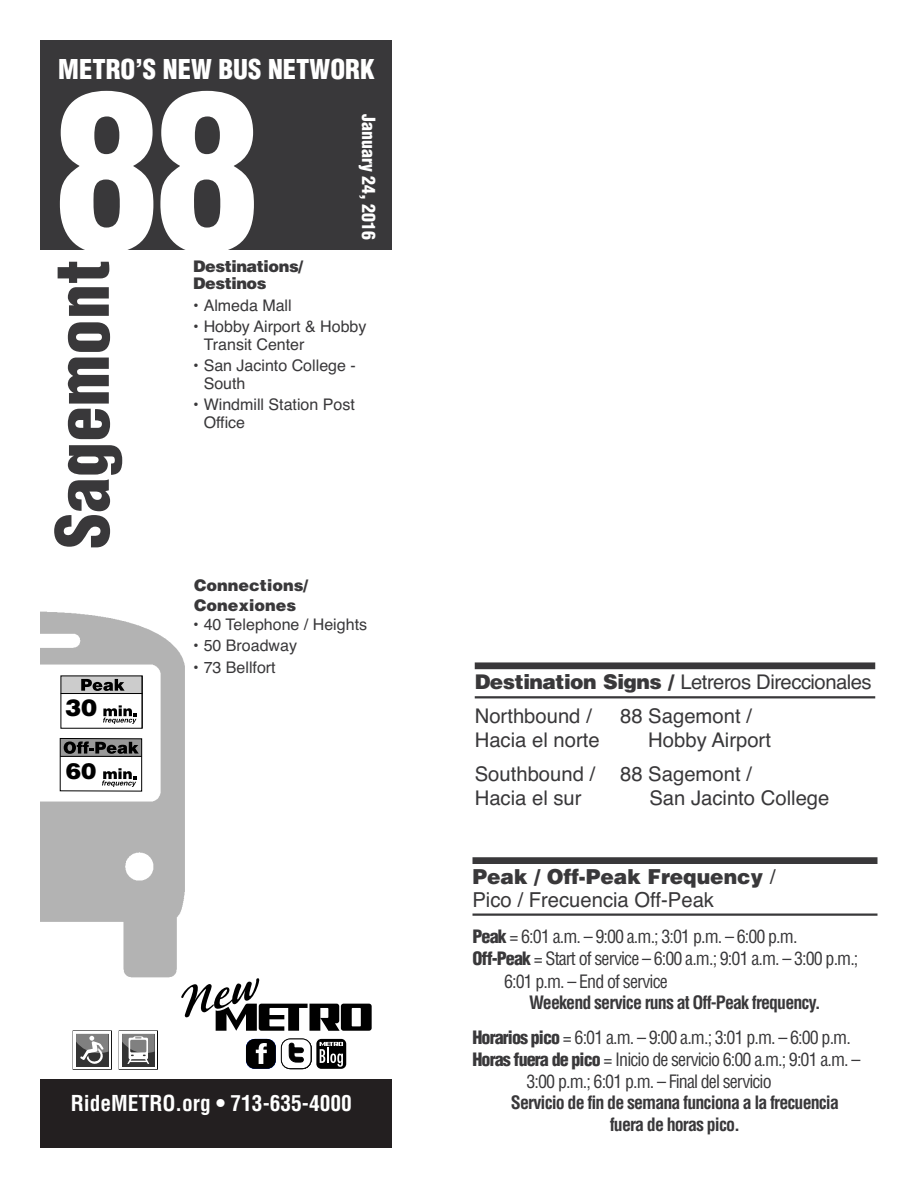
<style>
.page{position:relative;width:918px;height:1188px;background:#fff}
.page>*{position:absolute;margin:0;border:0;box-sizing:border-box;transform-origin:0 0}
.t1{font:900 condensed 211.65px "Helvetica";color:#fff}
.t2{font:900 condensed 71.1px "Helvetica";color:#39383a}
.t3{font:900 condensed 26.7px "Helvetica";color:#fff}
.t4{font:900 23.4px "Helvetica";color:#000}
.t5{font:900 22.35px "Helvetica";color:#000}
.t6{font:700 condensed 21.45px "Helvetica";color:#fff}
.t7{font:20.7px/22.5px "Helvetica";color:#39383a}
.t8{font:20.25px/33.3px "Helvetica";color:#39383a}
.t9{font:20.25px/33.5px "Helvetica";letter-spacing:-.025em;color:#39383a}
.t10{font:condensed 18px/21.6px "Helvetica";letter-spacing:-.05em;color:#39383a}
.t11{font:700 condensed 18px/35.1px "Helvetica";letter-spacing:-.05em;color:#39383a}
.t12{font:900 condensed 17.85px "Helvetica";color:#fff}
.t13{font:16.05px/17.9px "Helvetica";color:#39383a}
.t14{font:900 16.05px/19.5px "Helvetica";color:#39383a}
.t15{font:900 16.05px/17.9px "Helvetica";letter-spacing:-.025em;color:#39383a}
.s1{font-weight:900}
.s2{font-weight:400}
</style>
<div class="page">
<div style="left:472px;top:857px;width:406px;height:7px;background:#39383a"></div>
<hr style="left:472px;top:914px;width:406px;height:2px;background:#39383a">
<div style="left:40px;top:40px;width:352px;height:210px;background:#39383a"></div>
<div style="left:281px;top:1039px;width:30px;height:30px;border:1px solid #050504;border-radius:9px"></div>
<svg style="left:289px;top:1043px;width:15px;height:19px"></svg>
<div style="left:246px;top:1039px;width:30px;height:30px;background:#000;border-radius:9px"></div>
<svg style="left:256px;top:1043px;width:11px;height:21px"></svg>
<svg style="left:316px;top:1039px;width:30px;height:30px"></svg>
<svg style="left:320px;top:1042px;width:23px;height:25px"></svg>
<svg style="left:181px;top:978px;width:191px;height:53px"></svg>
<div style="left:41px;top:1079px;width:351px;height:69px;background:#231f20"></div>
<svg style="left:41px;top:612px;width:144px;height:365px;fill:#b3b3b3"></svg>
<svg style="left:119px;top:1030px;width:39px;height:40px"></svg>
<svg style="left:73px;top:1030px;width:39px;height:40px"></svg>
<div style="left:57px;top:673px;width:87px;height:58px;background:#fff"></div>
<div style="left:61px;top:676px;width:81px;height:17px;background:#ccc"></div>
<hr style="left:142px;top:676px;width:1px;height:52px;background:#000">
<hr style="left:61px;top:693px;width:82px;height:1px;background:#000">
<svg style="left:81px;top:679px;width:44px;height:12px"></svg>
<svg style="left:103px;top:705px;width:34px;height:19px"></svg>
<div style="left:57px;top:735px;width:87px;height:58px;background:#fff"></div>
<div style="left:60px;top:739px;width:82px;height:17px;background:#999"></div>
<div style="left:60px;top:738px;width:82px;height:53px;border:1px solid #000"></div>
<hr style="left:60px;top:756px;width:82px;height:1px;background:#000">
<svg style="left:64px;top:741px;width:75px;height:13px"></svg>
<svg style="left:102px;top:768px;width:35px;height:19px"></svg>
<div style="left:475px;top:662px;width:400px;height:7px;background:#39383a"></div>
<hr style="left:475px;top:696px;width:400px;height:2px;background:#39383a">
<h3 class="t3" style="left:58px;top:54px;width:318px">METRO’S NEW BUS NETWORK</h3>
<h1 class="t1" style="left:54px;top:53px;width:208px">88</h1>
<p class="t12" style="left:379px;top:114px;width:127px;rotate:90deg">January 24, 2016</p>
<h2 class="t2" style="left:43px;top:549px;width:290px;rotate:-90deg">Sagemont</h2>
<p class="t4" style="left:65px;top:694px;width:34px">30</p>
<p class="t5" style="left:66px;top:758px;width:32px">60</p>
<p class="t15" style="left:193px;top:257px;width:111px">Destinations/<br>Destinos</p>
<p class="t13" style="left:193px;top:296px;width:100px">• Almeda Mall</p>
<p class="t13" style="left:204px;top:318px;width:164px;text-indent:-11px">• Hobby Airport &amp; Hobby<br>Transit Center</p>
<p class="t13" style="left:204px;top:357px;width:154px;text-indent:-11px">• San Jacinto College -<br>South</p>
<p class="t13" style="left:204px;top:396px;width:153px;text-indent:-11px">• Windmill Station Post<br>Office</p>
<p class="t14" style="left:194px;top:576px;width:115px">Connections/<br>Conexiones</p>
<p class="t13" style="left:193px;top:616px;width:176px">• 40 Telephone / Heights</p>
<p class="t13" style="left:193px;top:637px;width:106px">• 50 Broadway</p>
<p class="t13" style="left:193px;top:658px;width:84px">• 73 Bellfort</p>
<p class="t6" style="left:71px;top:1091px;width:283px">RideMETRO.org • 713-635-4000</p>
<p class="t9" style="left:475px;top:666px;width:399px"><span class="s1">Destination Signs /</span> Letreros Direccionales<br>Northbound /</p>
<p class="t8" style="left:620px;top:699px;width:133px">88 Sagemont /</p>
<p class="t8" style="left:475px;top:724px;width:298px;text-indent:174px">Hobby Airport<br>Southbound / 88 Sagemont /</p>
<p class="t8" style="left:475px;top:781px;width:108px">Hacia el sur</p>
<p class="t8" style="left:649px;top:781px;width:182px">San Jacinto College</p>
<p class="t8" style="left:475px;top:724px;width:126px">Hacia el norte</p>
<p class="t7" style="left:472px;top:866px;width:305px"><span class="s1">Peak / Off-Peak Frequency</span> /<br>Pico / Frecuencia Off-Peak</p>
<p class="t10" style="left:472px;top:926px;width:327px"><span class="s1">Peak</span> = 6:01 a.m. – 9:00 a.m.; 3:01 p.m. – 6:00 p.m.</p>
<p class="t10" style="left:473px;top:948px;width:387px"><span class="s1">Off-Peak</span> = Start of service – 6:00 a.m.; 9:01 a.m. – 3:00 p.m.;</p>
<p class="t10" style="left:504px;top:971px;width:165px">6:01 p.m. – End of service</p>
<p class="t11" style="left:473px;top:986px;width:380px;text-indent:57px">Weekend service runs at Off-Peak frequency.<br><span class="s1">Horarios pico</span> <span class="s2">= 6:01 a.m. – 9:00 a.m.; 3:01 p.m. – 6:00 p.m.</span></p>
<p class="t10" style="left:527px;top:1049px;width:335px;text-indent:-54px"><span class="s1">Horas fuera de pico</span> = Inicio de servicio 6:00 a.m.; 9:01 a.m. –<br>3:00 p.m.; 6:01 p.m. – Final del servicio</p>
<p class="t11" style="left:511px;top:1092px;width:330px;line-height:21.6px;text-align:center">Servicio de fin de semana funciona a la frecuencia fuera de horas pico.</p>
</div>
